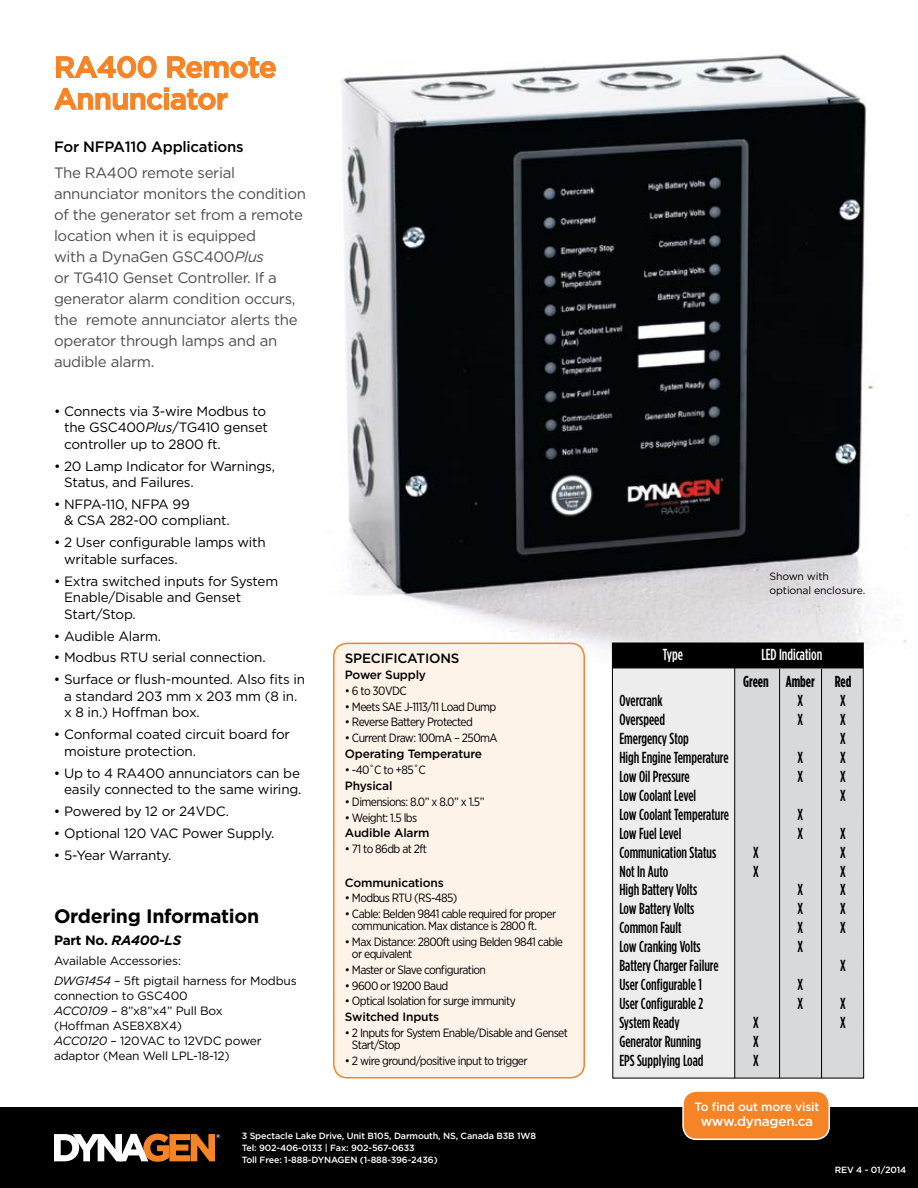
<style>
.page{position:relative;width:918px;height:1188px;background:#fff}
.page>*{position:absolute;margin:0;border:0;box-sizing:border-box;transform-origin:0 0}
.t1{font:500 29.1px/31.8px "Gotham";letter-spacing:-.02em;color:#f58426}
.t2{font:700 19.5px "Gotham";letter-spacing:-.015em;color:#000}
.t3{font:500 15.9px "Gotham Condensed";color:#000;scale:.93 1}
.t4{font:500 15.9px "Gotham Condensed";color:#fff;scale:.93 1}
.t5{font:700 15.9px "Gotham Condensed";color:#000;scale:.93 1}
.t6{font:15px/21px "Gotham";letter-spacing:-.02em;color:#4d4d4f}
.t7{font:500 15px "Gotham";letter-spacing:-.015em;color:#000}
.t8{font:13.5px/16.5px "Gotham";letter-spacing:-.015em;color:#000}
.t9{font:italic 700 13.5px "Gotham";letter-spacing:-.015em;color:#000}
.t10{font:500 13.5px "Gotham";letter-spacing:-.015em;color:#000}
.t11{font:500 13.5px "Gotham";letter-spacing:-.015em;color:#fff}
.t12{font:12px/11.9px "Gotham Narrow";letter-spacing:-.05em;color:#000}
.t13{font:12px/15px "Gotham";letter-spacing:-.015em;color:#000}
.t14{font:500 12px "Gotham";letter-spacing:-.015em;color:#000}
.t15{font:500 12px "Gotham";letter-spacing:-.015em;color:#fff}
.t16{font:10.5px/13.5px "Gotham";letter-spacing:-.015em;color:#000}
.t17{font:500 9px/12px "Gotham";letter-spacing:-.015em;color:#fff}
.s1{font-style:italic}
.s2{font-style:normal}
</style>
<div class="page">
<div style="left:0;top:1107px;width:918px;height:81px;background:#000"></div>
<svg style="left:55px;top:55px;width:102px;height:24px"></svg>
<svg style="left:167px;top:56px;width:109px;height:23px"></svg>
<svg style="left:53px;top:87px;width:175px;height:24px"></svg>
<img style="left:333px;top:54px;width:573px;height:618px">
<div style="left:334px;top:643px;width:250px;height:435px;background:#fef3e9;border-radius:14px"></div>
<div style="left:333px;top:643px;width:252px;height:435px;border:2px solid #f58426;border-radius:14px"></div>
<div style="left:614px;top:668px;width:120px;height:409px;background:#ededee"></div>
<div style="left:734px;top:668px;width:128px;height:409px;background:#d7d9da"></div>
<div style="left:614px;top:645px;width:248px;height:23px;background:#000"></div>
<hr style="left:779px;top:669px;width:1px;height:409px;background:#000">
<hr style="left:821px;top:669px;width:1px;height:409px;background:#000">
<div style="left:612px;top:643px;width:252px;height:436px;border:1px solid #000"></div>
<div style="left:683px;top:1091px;width:146px;height:48px;background:#f58426;border-radius:14px"></div>
<div style="left:682px;top:1090px;width:148px;height:50px;border:2px solid #fff;border-radius:14px"></div>
<svg style="left:54px;top:1134px;width:166px;height:28px"></svg>
<h1 class="t1" style="left:54px;top:51px;width:224px">RA400 Remote<br>Annunciator</h1>
<p class="t7" style="left:54px;top:137px;width:191px">For NFPA110 Applications</p>
<p class="t6" style="left:54px;top:162px;width:254px">The RA400 remote serial annunciator monitors the condition of the generator set from a remote location when it is equipped<br>with a DynaGen GSC400<span class="s1">Plus<br></span>or TG410 Genset Controller. If a generator alarm condition occurs, the remote annunciator alerts the operator through lamps and an audible alarm.</p>
<p class="t8" style="left:64px;top:402px;width:205px;text-indent:-10px">• Connects via 3-wire Modbus to the GSC400<span class="s1">Plus</span>/TG410 genset controller up to 2800 ft.</p>
<p class="t8" style="left:64px;top:457px;width:212px;text-indent:-10px">• 20 Lamp Indicator for Warnings,<br>Status, and Failures.</p>
<p class="t8" style="left:64px;top:496px;width:167px;text-indent:-10px">• NFPA-110, NFPA 99<br>&amp; CSA 282-00 compliant.</p>
<p class="t8" style="left:64px;top:534px;width:203px;text-indent:-10px">• 2 User configurable lamps with writable surfaces.</p>
<p class="t8" style="left:64px;top:572px;width:216px;text-indent:-10px">• Extra switched inputs for System<br>Enable/Disable and Genset<br>Start/Stop.</p>
<p class="t8" style="left:54px;top:627px;width:109px">• Audible Alarm.</p>
<p class="t8" style="left:54px;top:649px;width:213px">• Modbus RTU serial connection.</p>
<p class="t8" style="left:64px;top:671px;width:243px;text-indent:-10px">• Surface or flush-mounted. Also fits in a standard 203 mm x 203 mm (8 in. x 8 in.) Hoffman box.</p>
<p class="t8" style="left:64px;top:726px;width:227px;text-indent:-10px">• Conformal coated circuit board for moisture protection.</p>
<p class="t8" style="left:54px;top:764px;width:249px;text-align:right">• Up to 4 RA400 annunciators can be easily connected to the same wiring.</p>
<p class="t8" style="left:54px;top:803px;width:177px">• Powered by 12 or 24VDC.</p>
<p class="t8" style="left:54px;top:825px;width:222px">• Optional 120 VAC Power Supply.</p>
<p class="t8" style="left:54px;top:847px;width:119px">• 5-Year Warranty.</p>
<h2 class="t2" style="left:54px;top:903px;width:207px">Ordering Information</h2>
<p class="t9" style="left:54px;top:931px;width:129px"><span class="s2">Part No.</span> RA400-LS</p>
<p class="t13" style="left:54px;top:950px;width:244px;line-height:20.4px">Available Accessories:<br><span class="s1">DWG1454</span> – 5ft pigtail harness for Modbus</p>
<p class="t13" style="left:54px;top:988px;width:209px">connection to GSC400<br><span class="s1">ACC0109</span> – 8”x8”x4” Pull Box (Hoffman ASE8X8X4)<br><span class="s1">ACC0120</span> – 120VAC to 12VDC power adaptor (Mean Well LPL-18-12)</p>
<p class="t10" style="left:345px;top:649px;width:116px">SPECIFICATIONS</p>
<p class="t14" style="left:345px;top:667px;width:83px">Power Supply</p>
<p class="t12" style="left:345px;top:684px;width:64px">• 6 to 30VDC</p>
<p class="t12" style="left:345px;top:700px;width:153px">• Meets SAE J-1113/11 Load Dump</p>
<p class="t12" style="left:345px;top:716px;width:130px">• Reverse Battery Protected</p>
<p class="t12" style="left:345px;top:732px;width:154px">• Current Draw: 100mA – 250mA</p>
<p class="t14" style="left:345px;top:746px;width:139px">Operating Temperature</p>
<p class="t12" style="left:345px;top:764px;width:83px">• -40˚C to +85˚C</p>
<p class="t14" style="left:345px;top:778px;width:49px">Physical</p>
<p class="t12" style="left:345px;top:795px;width:141px">• Dimensions: 8.0” x 8.0” x 1.5”</p>
<p class="t12" style="left:345px;top:811px;width:74px">• Weight: 1.5 lbs</p>
<p class="t14" style="left:345px;top:825px;width:86px">Audible Alarm</p>
<p class="t12" style="left:345px;top:843px;width:83px">• 71 to 86db at 2ft</p>
<p class="t14" style="left:345px;top:874px;width:100px">Communications</p>
<p class="t12" style="left:345px;top:892px;width:114px">• Modbus RTU (RS-485)</p>
<p class="t12" style="left:352px;top:908px;width:206px;text-indent:-7px">• Cable: Belden 9841 cable required for proper communication. Max distance is 2800 ft.</p>
<p class="t12" style="left:352px;top:936px;width:213px;text-indent:-7px">• Max Distance: 2800ft using Belden 9841 cable or equivalent</p>
<p class="t12" style="left:345px;top:963px;width:143px">• Master or Slave configuration</p>
<p class="t12" style="left:345px;top:979px;width:105px">• 9600 or 19200 Baud</p>
<p class="t12" style="left:345px;top:995px;width:172px">• Optical Isolation for surge immunity</p>
<p class="t14" style="left:345px;top:1009px;width:96px">Switched Inputs</p>
<p class="t12" style="left:352px;top:1027px;width:218px;text-indent:-7px">• 2 Inputs for System Enable/Disable and Genset<br>Start/Stop</p>
<p class="t12" style="left:345px;top:1054px;width:184px">• 2 wire ground/positive input to trigger</p>
<p class="t17" style="left:242px;top:1130px;width:296px">3 Spectacle Lake Drive, Unit B105, Darmouth, NS, Canada B3B 1W8<br>Tel: 902-406-0133 | Fax: 902-567-0633<br>Toll Free: 1-888-DYNAGEN (1-888-396-2436)</p>
<p class="t16" style="left:770px;top:570px;width:97px">Shown with optional enclosure.</p>
<p class="t4" style="left:663px;top:646px;width:23px">Type</p>
<p class="t4" style="left:761px;top:646px;width:67px">LED Indication</p>
<p class="t5" style="left:743px;top:673px;width:79px">Green Amber</p>
<p class="t5" style="left:835px;top:673px;width:19px">Red</p>
<p class="t3" style="left:619px;top:692px;width:48px">Overcrank</p>
<p class="t3" style="left:798px;top:692px;width:8px">X</p>
<p class="t3" style="left:840px;top:692px;width:8px">X</p>
<p class="t3" style="left:619px;top:711px;width:51px">Overspeed</p>
<p class="t3" style="left:798px;top:711px;width:8px">X</p>
<p class="t3" style="left:840px;top:711px;width:8px">X</p>
<p class="t3" style="left:619px;top:730px;width:76px">Emergency Stop</p>
<p class="t3" style="left:840px;top:730px;width:8px">X</p>
<p class="t3" style="left:619px;top:749px;width:119px">High Engine Temperature</p>
<p class="t3" style="left:798px;top:749px;width:8px">X</p>
<p class="t3" style="left:840px;top:749px;width:8px">X</p>
<p class="t3" style="left:619px;top:768px;width:77px">Low Oil Pressure</p>
<p class="t3" style="left:798px;top:768px;width:8px">X</p>
<p class="t3" style="left:840px;top:768px;width:8px">X</p>
<p class="t3" style="left:619px;top:787px;width:84px">Low Coolant Level</p>
<p class="t3" style="left:840px;top:787px;width:8px">X</p>
<p class="t3" style="left:619px;top:805px;width:119px">Low Coolant Temperature</p>
<p class="t3" style="left:798px;top:805px;width:8px">X</p>
<p class="t3" style="left:619px;top:824px;width:68px">Low Fuel Level</p>
<p class="t3" style="left:798px;top:824px;width:8px">X</p>
<p class="t3" style="left:840px;top:824px;width:8px">X</p>
<p class="t3" style="left:619px;top:843px;width:106px">Communication Status</p>
<p class="t3" style="left:753px;top:843px;width:8px">X</p>
<p class="t3" style="left:840px;top:843px;width:8px">X</p>
<p class="t3" style="left:619px;top:862px;width:54px">Not In Auto</p>
<p class="t3" style="left:753px;top:862px;width:8px">X</p>
<p class="t3" style="left:840px;top:862px;width:8px">X</p>
<p class="t3" style="left:619px;top:881px;width:85px">High Battery Volts</p>
<p class="t3" style="left:798px;top:881px;width:8px">X</p>
<p class="t3" style="left:840px;top:881px;width:8px">X</p>
<p class="t3" style="left:619px;top:900px;width:82px">Low Battery Volts</p>
<p class="t3" style="left:798px;top:900px;width:8px">X</p>
<p class="t3" style="left:840px;top:900px;width:8px">X</p>
<p class="t3" style="left:619px;top:919px;width:68px">Common Fault</p>
<p class="t3" style="left:798px;top:919px;width:8px">X</p>
<p class="t3" style="left:840px;top:919px;width:8px">X</p>
<p class="t3" style="left:619px;top:938px;width:89px">Low Cranking Volts</p>
<p class="t3" style="left:798px;top:938px;width:8px">X</p>
<p class="t3" style="left:619px;top:957px;width:108px">Battery Charger Failure</p>
<p class="t3" style="left:840px;top:957px;width:8px">X</p>
<p class="t3" style="left:619px;top:976px;width:90px">User Configurable 1</p>
<p class="t3" style="left:798px;top:976px;width:8px">X</p>
<p class="t3" style="left:619px;top:995px;width:92px">User Configurable 2</p>
<p class="t3" style="left:798px;top:995px;width:8px">X</p>
<p class="t3" style="left:840px;top:995px;width:8px">X</p>
<p class="t3" style="left:619px;top:1013px;width:66px">System Ready</p>
<p class="t3" style="left:753px;top:1013px;width:8px">X</p>
<p class="t3" style="left:840px;top:1013px;width:8px">X</p>
<p class="t3" style="left:619px;top:1032px;width:89px">Generator Running</p>
<p class="t3" style="left:753px;top:1032px;width:8px">X</p>
<p class="t3" style="left:619px;top:1051px;width:92px">EPS Supplying Load</p>
<p class="t3" style="left:753px;top:1051px;width:8px">X</p>
<p class="t15" style="left:694px;top:1099px;width:127px">To find out more visit</p>
<p class="t11" style="left:701px;top:1113px;width:114px">www.dynagen.ca</p>
<p class="t17" style="left:835px;top:1163px;width:73px">REV 4 - 01/2014</p>
</div>
